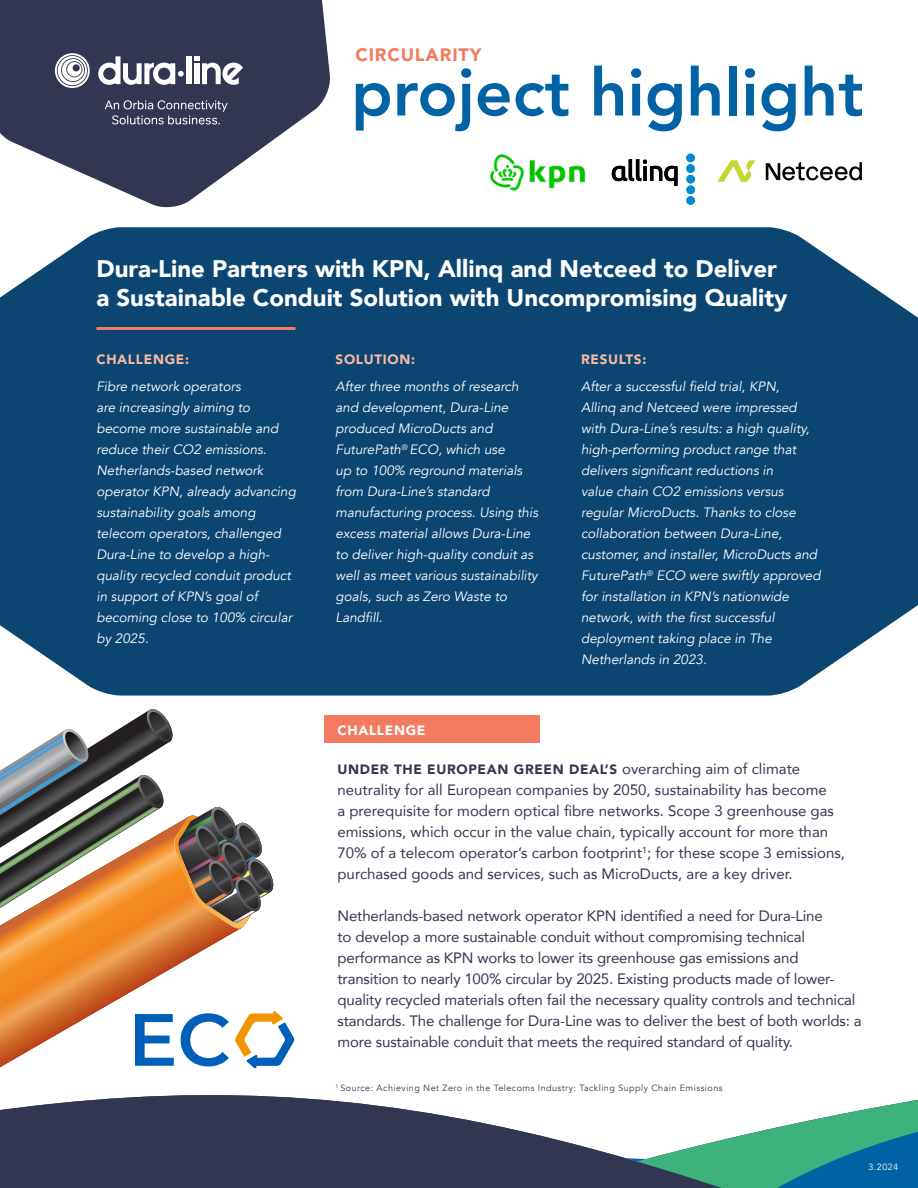
<style>
.page{position:relative;width:918px;height:1188px;background:#fff}
.page>*{position:absolute;margin:0;border:0;box-sizing:border-box;transform-origin:0 0}
.t1{font:800 66px "Avenir";color:#0162a6}
.t2{font:900 24px/28.8px "Avenir";color:#fff}
.subheads_blue{font:900 18px "Avenir";letter-spacing:.05em;color:#f37b5f}
.body{font:15px/21px "Avenir";letter-spacing:-.01em;color:#333650}
.blue_body{font:italic 13.5px/21px "Avenir";color:#fff}
.body-2{font:900 13.5px "Avenir";letter-spacing:.05em;color:#333650}
.subheads_blue-2{font:900 13.5px "Avenir";letter-spacing:.05em;color:#fab9a2}
.subheads_main{font:900 13.5px "Avenir";letter-spacing:.05em;color:#fff}
.subheads_blue-3{font:9px "Avenir";letter-spacing:.05em;color:#333650}
.subheads_blue-4{font:9px "Avenir";color:#fff}
.s1{font-weight:400;font-size:15px}
</style>
<div class="page">
<div style="left:325px;top:716px;width:215px;height:27px;background:#f37b5f"></div>
<svg style="left:0;top:1039px;width:626px;height:149px;fill:#323650"></svg>
<svg style="left:626px;top:1099px;width:292px;height:89px"></svg>
<div style="left:0;top:227px;width:918px;height:469px;background:#0b4672"></div>
<hr style="left:96px;top:327px;width:200px;height:3px;background:#f37b5f">
<svg style="left:717px;top:160px;width:38px;height:22px"></svg>
<svg style="left:766px;top:162px;width:96px;height:18px"></svg>
<img style="left:490px;top:154px;width:95px;height:37px">
<svg style="left:612px;top:159px;width:66px;height:27px"></svg>
<svg style="left:686px;top:154px;width:9px;height:51px"></svg>
<svg style="left:0;top:0;width:330px;height:208px;fill:#333650"></svg>
<svg style="left:55px;top:53px;width:35px;height:35px"></svg>
<div style="left:186px;top:56px;width:5px;height:28px;background:#fff"></div>
<svg style="left:97px;top:56px;width:87px;height:30px"></svg>
<svg style="left:194px;top:56px;width:49px;height:30px"></svg>
<svg style="left:105px;top:100px;width:122px;height:24px;background:#595b70"></svg>
<svg style="left:23px;top:1036px;width:212px;height:31px"></svg>
<img style="left:78px;top:945px;width:110px;height:35px">
<img style="left:187px;top:945px;width:25px;height:14px">
<img style="left:23px;top:945px;width:55px;height:109px">
<img style="left:0;top:945px;width:23px;height:122px">
<img style="left:77px;top:980px;width:74px;height:28px">
<img style="left:77px;top:1007px;width:27px;height:16px">
<svg style="left:0;top:709px;width:274px;height:236px"></svg>
<svg style="left:135px;top:1014px;width:39px;height:52px"></svg>
<svg style="left:181px;top:1013px;width:48px;height:54px"></svg>
<svg style="left:235px;top:1011px;width:59px;height:58px"></svg>
<p class="subheads_blue" style="left:356px;top:39px;width:127px">CIRCULARITY</p>
<p class="t1" style="left:351px;top:41px;width:514px">project highlight</p>
<p class="t2" style="left:96px;top:254px;width:693px">Dura-Line Partners with KPN, Allinq and Netceed to Deliver a Sustainable Conduit Solution with Uncompromising Quality</p>
<p class="subheads_blue-2" style="left:96px;top:348px;width:94px">CHALLENGE:</p>
<p class="blue_body" style="left:96px;top:376px;width:201px">Fibre network operators<br>are increasingly aiming to become more sustainable and reduce their CO2 emissions.<br>Netherlands-based network operator KPN, already advancing sustainability goals among telecom operators, challenged<br>Dura-Line to develop a high&shy;quality recycled conduit product in support of KPN’s goal of becoming close to 100% circular by 2025.</p>
<p class="subheads_blue-2" style="left:336px;top:348px;width:81px">SOLUTION:</p>
<p class="blue_body" style="left:336px;top:376px;width:204px">After three months of research and development, Dura-Line produced MicroDucts and<br>FuturePath<sup>®</sup> ECO, which use<br>up to 100% reground materials from Dura-Line’s standard manufacturing process. Using this excess material allows Dura-Line to deliver high-quality conduit as well as meet various sustainability goals, such as Zero Waste to<br>Landfill.</p>
<p class="subheads_blue-2" style="left:581px;top:348px;width:67px">RESULTS:</p>
<p class="blue_body" style="left:581px;top:376px;width:241px">After a successful field trial, KPN,<br>Allinq and Netceed were impressed with Dura-Line’s results: a high quality, high-performing product range that delivers significant reductions in<br>value chain CO2 emissions versus regular MicroDucts. Thanks to close collaboration between Dura-Line, customer, and installer, MicroDucts and FuturePath<sup>®</sup> ECO were swiftly approved for installation in KPN’s nationwide network, with the first successful deployment taking place in The Netherlands in 2023.</p>
<p class="subheads_main" style="left:338px;top:718px;width:89px">CHALLENGE</p>
<p class="body-2" style="left:338px;top:757px;width:464px">UNDER THE EUROPEAN GREEN DEAL’S <span class="s1">overarching aim of climate</span></p>
<p class="body" style="left:338px;top:778px;width:509px">neutrality for all European companies by 2050, sustainability has become<br>a prerequisite for modern optical fibre networks. Scope 3 greenhouse gas emissions, which occur in the value chain, typically account for more than 70% of a telecom operator’s carbon footprint<sup>1</sup>; for these scope 3 emissions, purchased goods and services, such as MicroDucts, are a key driver.</p>
<p class="body" style="left:338px;top:904px;width:526px">Netherlands-based network operator KPN identified a need for Dura-Line<br>to develop a more sustainable conduit without compromising technical performance as KPN works to lower its greenhouse gas emissions and transition to nearly 100% circular by 2025. Existing products made of lower&shy;quality recycled materials often fail the necessary quality controls and technical standards. The challenge for Dura-Line was to deliver the best of both worlds: a more sustainable conduit that meets the required standard of quality.</p>
<p class="subheads_blue-3" style="left:336px;top:1083px;width:389px"><sup>1</sup> Source: Achieving Net Zero in the Telecoms Industry: Tackling Supply Chain Emissions</p>
<p class="subheads_blue-4" style="left:868px;top:1161px;width:31px">3.2024</p>
</div>
